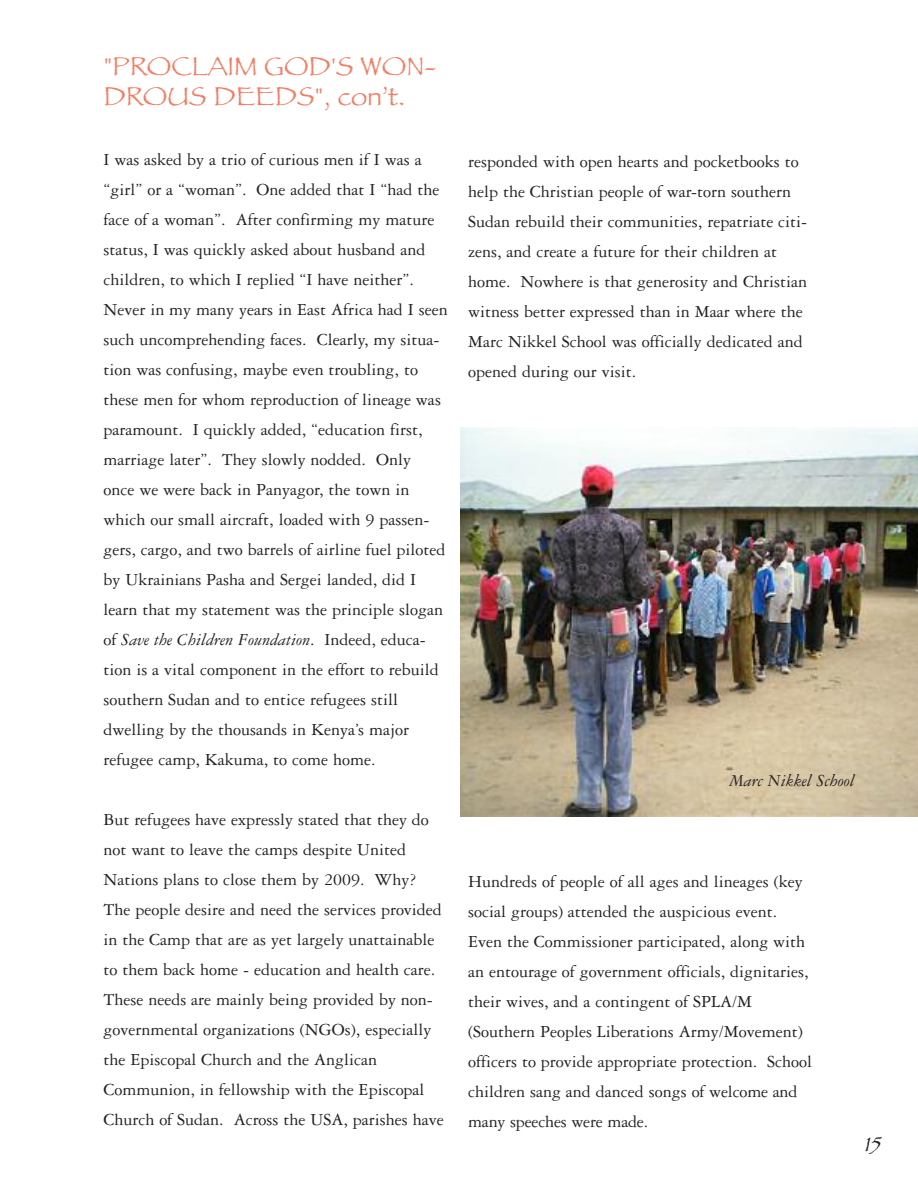
<style>
.page{position:relative;width:918px;height:1188px;background:#fff}
.page>*{position:absolute;margin:0;border:0;box-sizing:border-box;transform-origin:0 0}
.t1{font:27px/30px "Papyrus";color:#f37c62}
.t2{font:italic 21px "Papyrus";color:#231f20}
.t3{font:18px/30px "Garamond Three";color:#231f20}
.t4{font:italic 18px "Garamond Three";color:#231f20}
.s1{font-style:italic}
</style>
<div class="page">
<img style="left:461px;top:428px;width:457px;height:388px">
<h1 class="t1" style="left:103px;top:51px;width:335px">"PROCLAIM GOD'S WON-<br>DROUS DEEDS", con’t.</h1>
<p class="t3" style="left:103px;top:146px;width:346px">I was asked by a trio of curious men if I was a “girl” or a “woman”. One added that I “had the face of a woman”. After confirming my mature status, I was quickly asked about husband and children, to which I replied “I have neither”.<br>Never in my many years in East Africa had I seen such uncomprehending faces. Clearly, my situa&shy;tion was confusing, maybe even troubling, to these men for whom reproduction of lineage was paramount. I quickly added, “education first, marriage later”. They slowly nodded. Only<br>once we were back in Panyagor, the town in which our small aircraft, loaded with 9 passen&shy;gers, cargo, and two barrels of airline fuel piloted by Ukrainians Pasha and Sergei landed, did I learn that my statement was the principle slogan of <span class="s1">Save the Children Foundation</span>. Indeed, educa&shy;tion is a vital component in the effort to rebuild southern Sudan and to entice refugees still dwelling by the thousands in Kenya’s major refugee camp, Kakuma, to come home.</p>
<p class="t3" style="left:103px;top:806px;width:342px">But refugees have expressly stated that they do not want to leave the camps despite United Nations plans to close them by 2009. Why?<br>The people desire and need the services provided in the Camp that are as yet largely unattainable to them back home - education and health care.<br>These needs are mainly being provided by non&shy;governmental organizations (NGOs), especially the Episcopal Church and the Anglican Communion, in fellowship with the Episcopal Church of Sudan. Across the USA, parishes have</p>
<p class="t3" style="left:468px;top:148px;width:341px">responded with open hearts and pocketbooks to help the Christian people of war-torn southern Sudan rebuild their communities, repatriate citi&shy;zens, and create a future for their children at home. Nowhere is that generosity and Christian witness better expressed than in Maar where the Marc Nikkel School was officially dedicated and opened during our visit.</p>
<p class="t4" style="left:729px;top:774px;width:127px">Marc Nikkel School</p>
<p class="t3" style="left:468px;top:868px;width:346px">Hundreds of people of all ages and lineages (key social groups) attended the auspicious event.<br>Even the Commissioner participated, along with an entourage of government officials, dignitaries, their wives, and a contingent of SPLA/M (Southern Peoples Liberations Army/Movement) officers to provide appropriate protection. School children sang and danced songs of welcome and many speeches were made.</p>
<p class="t2" style="left:864px;top:1131px;width:24px">15</p>
</div>
